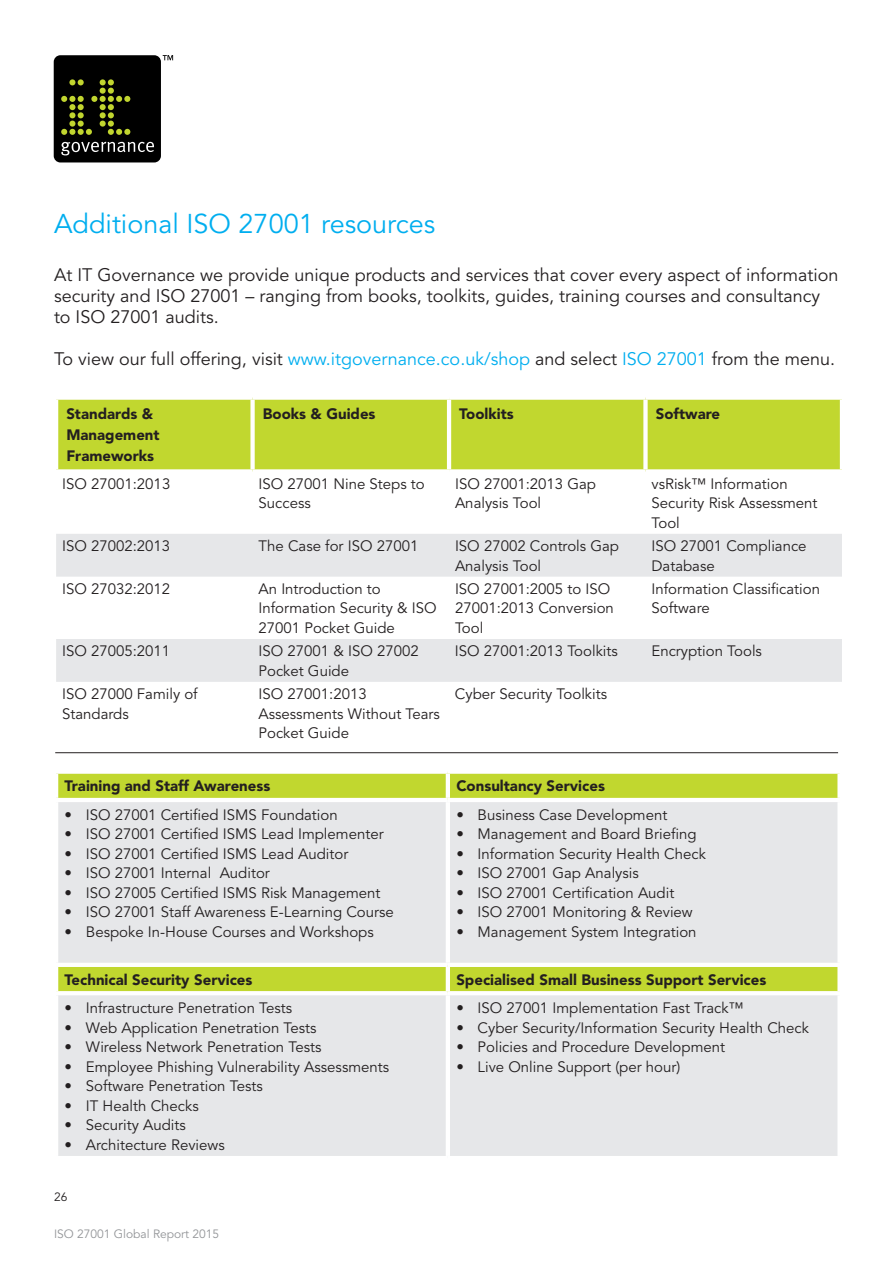
<style>
.page{position:relative;width:893px;height:1263px;background:#fff}
.page>*{position:absolute;margin:0;border:0;box-sizing:border-box;transform-origin:0 0}
.t1{font:27px "Avenir LT Std";color:#00aeef}
.t2{font:18px/21px "Avenir LT Std";color:#231f20}
.t3{font:15px/19.5px "Avenir LT Std";color:#231f20}
.t4{font:900 15px/21px "Avenir LT Std";color:#231f20}
.t5{font:12px "Avenir LT Std";color:#939598}
.t6{font:12px "Avenir LT Std";color:#231f20}
.s1{color:#00aeef}
</style>
<div class="page">
<div style="left:54px;top:55px;width:107px;height:107px;background:#000;border-radius:7px"></div>
<svg style="left:61px;top:142px;width:93px;height:13px"></svg>
<svg style="left:61px;top:79px;width:69px;height:56px"></svg>
<svg style="left:163px;top:55px;width:10px;height:5px"></svg>
<div style="left:58px;top:774px;width:779px;height:24px;background:#c1d72f"></div>
<div style="left:58px;top:802px;width:779px;height:354px;background:#e6e7e9"></div>
<hr style="left:446px;top:774px;width:4px;height:24px;background:#fff">
<hr style="left:446px;top:967px;width:4px;height:24px;background:#fff">
<svg style="left:448px;top:991px;width:392px;height:4px"></svg>
<svg style="left:56px;top:991px;width:392px;height:4px"></svg>
<hr style="left:446px;top:995px;width:4px;height:161px;background:#fff">
<hr style="left:54px;top:963px;width:394px;height:4px;background:#fff">
<hr style="left:446px;top:802px;width:4px;height:161px;background:#fff">
<hr style="left:448px;top:963px;width:394px;height:4px;background:#fff">
<div style="left:58px;top:400px;width:782px;height:69px;background:#c1d72f"></div>
<svg style="left:56px;top:534px;width:786px;height:148px;fill:#e6e7e9"></svg>
<div style="left:250px;top:400px;width:5px;height:69px;background:#fff"></div>
<hr style="left:447px;top:400px;width:4px;height:69px;background:#fff">
<div style="left:643px;top:400px;width:5px;height:69px;background:#fff"></div>
<hr style="left:55px;top:752px;width:783px;height:1px;background:#231f20">
<h1 class="t1" style="left:54px;top:208px;width:383px">Additional ISO 27001 resources</h1>
<p class="t2" style="left:54px;top:265px;width:786px">At IT Governance we provide unique products and services that cover every aspect of information security and ISO 27001 – ranging from books, toolkits, guides, training courses and consultancy to ISO 27001 audits.</p>
<p class="t2" style="left:54px;top:349px;width:783px">To view our full offering, visit <span class="s1">www.itgovernance.co.uk/shop</span> and select <span class="s1">ISO 27001</span> from the menu.</p>
<p class="t4" style="left:66px;top:403px;width:95px">Standards &amp;<br>Management<br>Frameworks</p>
<p class="t4" style="left:263px;top:403px;width:114px">Books &amp; Guides</p>
<p class="t4" style="left:459px;top:403px;width:56px">Toolkits</p>
<p class="t4" style="left:656px;top:403px;width:66px">Software</p>
<p class="t3" style="left:62px;top:474px;width:110px">ISO 27001:2013</p>
<p class="t3" style="left:259px;top:474px;width:168px">ISO 27001 Nine Steps to<br>Success</p>
<p class="t3" style="left:455px;top:474px;width:142px">ISO 27001:2013 Gap<br>Analysis Tool</p>
<p class="t3" style="left:651px;top:474px;width:168px">vsRisk™ Information<br>Security Risk Assessment<br>Tool</p>
<p class="t3" style="left:62px;top:537px;width:110px">ISO 27002:2013</p>
<p class="t3" style="left:259px;top:537px;width:161px">The Case for ISO 27001</p>
<p class="t3" style="left:455px;top:537px;width:166px">ISO 27002 Controls Gap<br>Analysis Tool</p>
<p class="t3" style="left:651px;top:537px;width:157px">ISO 27001 Compliance<br>Database</p>
<p class="t3" style="left:62px;top:579px;width:110px">ISO 27032:2012</p>
<p class="t3" style="left:259px;top:579px;width:180px">An Introduction to<br>Information Security &amp; ISO<br>27001 Pocket Guide</p>
<p class="t3" style="left:455px;top:579px;width:160px">ISO 27001:2005 to ISO<br>27001:2013 Conversion<br>Tool</p>
<p class="t3" style="left:651px;top:579px;width:170px">Information Classification<br>Software</p>
<p class="t3" style="left:62px;top:642px;width:110px">ISO 27005:2011</p>
<p class="t3" style="left:259px;top:642px;width:162px">ISO 27001 &amp; ISO 27002<br>Pocket Guide</p>
<p class="t3" style="left:455px;top:642px;width:164px">ISO 27001:2013 Toolkits</p>
<p class="t3" style="left:651px;top:642px;width:112px">Encryption Tools</p>
<p class="t3" style="left:62px;top:685px;width:137px">ISO 27000 Family of<br>Standards</p>
<p class="t3" style="left:258px;top:685px;width:183px">ISO 27001:2013<br>Assessments Without Tears<br>Pocket Guide</p>
<p class="t3" style="left:455px;top:685px;width:154px">Cyber Security Toolkits</p>
<p class="t4" style="left:65px;top:776px;width:207px">Training and Staff Awareness</p>
<p class="t4" style="left:456px;top:776px;width:150px">Consultancy Services</p>
<p class="t3" style="left:65px;top:805px;width:275px">• ISO 27001 Certified ISMS Foundation</p>
<p class="t3" style="left:65px;top:825px;width:321px">• ISO 27001 Certified ISMS Lead Implementer</p>
<p class="t3" style="left:65px;top:844px;width:285px">• ISO 27001 Certified ISMS Lead Auditor</p>
<p class="t3" style="left:65px;top:864px;width:207px">• ISO 27001 Internal Auditor</p>
<p class="t3" style="left:65px;top:883px;width:317px">• ISO 27005 Certified ISMS Risk Management</p>
<p class="t3" style="left:65px;top:903px;width:331px">• ISO 27001 Staff Awareness E-Learning Course</p>
<p class="t3" style="left:65px;top:922px;width:311px">• Bespoke In-House Courses and Workshops</p>
<p class="t3" style="left:456px;top:805px;width:213px">• Business Case Development</p>
<p class="t3" style="left:456px;top:825px;width:242px">• Management and Board Briefing</p>
<p class="t3" style="left:456px;top:844px;width:251px">• Information Security Health Check</p>
<p class="t3" style="left:456px;top:864px;width:184px">• ISO 27001 Gap Analysis</p>
<p class="t3" style="left:456px;top:883px;width:219px">• ISO 27001 Certification Audit</p>
<p class="t3" style="left:456px;top:903px;width:238px">• ISO 27001 Monitoring &amp; Review</p>
<p class="t3" style="left:456px;top:922px;width:242px">• Management System Integration</p>
<p class="t4" style="left:65px;top:969px;width:189px">Technical Security Services</p>
<p class="t4" style="left:456px;top:969px;width:312px">Specialised Small Business Support Services</p>
<p class="t3" style="left:65px;top:998px;width:229px">• Infrastructure Penetration Tests</p>
<p class="t3" style="left:65px;top:1018px;width:254px">• Web Application Penetration Tests</p>
<p class="t3" style="left:65px;top:1037px;width:258px">• Wireless Network Penetration Tests</p>
<p class="t3" style="left:65px;top:1057px;width:326px">• Employee Phishing Vulnerability Assessments</p>
<p class="t3" style="left:65px;top:1076px;width:200px">• Software Penetration Tests</p>
<p class="t3" style="left:65px;top:1096px;width:136px">• IT Health Checks</p>
<p class="t3" style="left:65px;top:1115px;width:123px">• Security Audits</p>
<p class="t3" style="left:65px;top:1135px;width:162px">• Architecture Reviews</p>
<p class="t3" style="left:456px;top:998px;width:289px">• ISO 27001 Implementation Fast Track™</p>
<p class="t3" style="left:456px;top:1018px;width:354px">• Cyber Security/Information Security Health Check</p>
<p class="t3" style="left:456px;top:1037px;width:270px">• Policies and Procedure Development</p>
<p class="t3" style="left:456px;top:1057px;width:226px">• Live Online Support (per hour)</p>
<p class="t6" style="left:54px;top:1190px;width:15px">26</p>
<p class="t5" style="left:54px;top:1227px;width:167px">ISO 27001 Global Report 2015</p>
</div>
